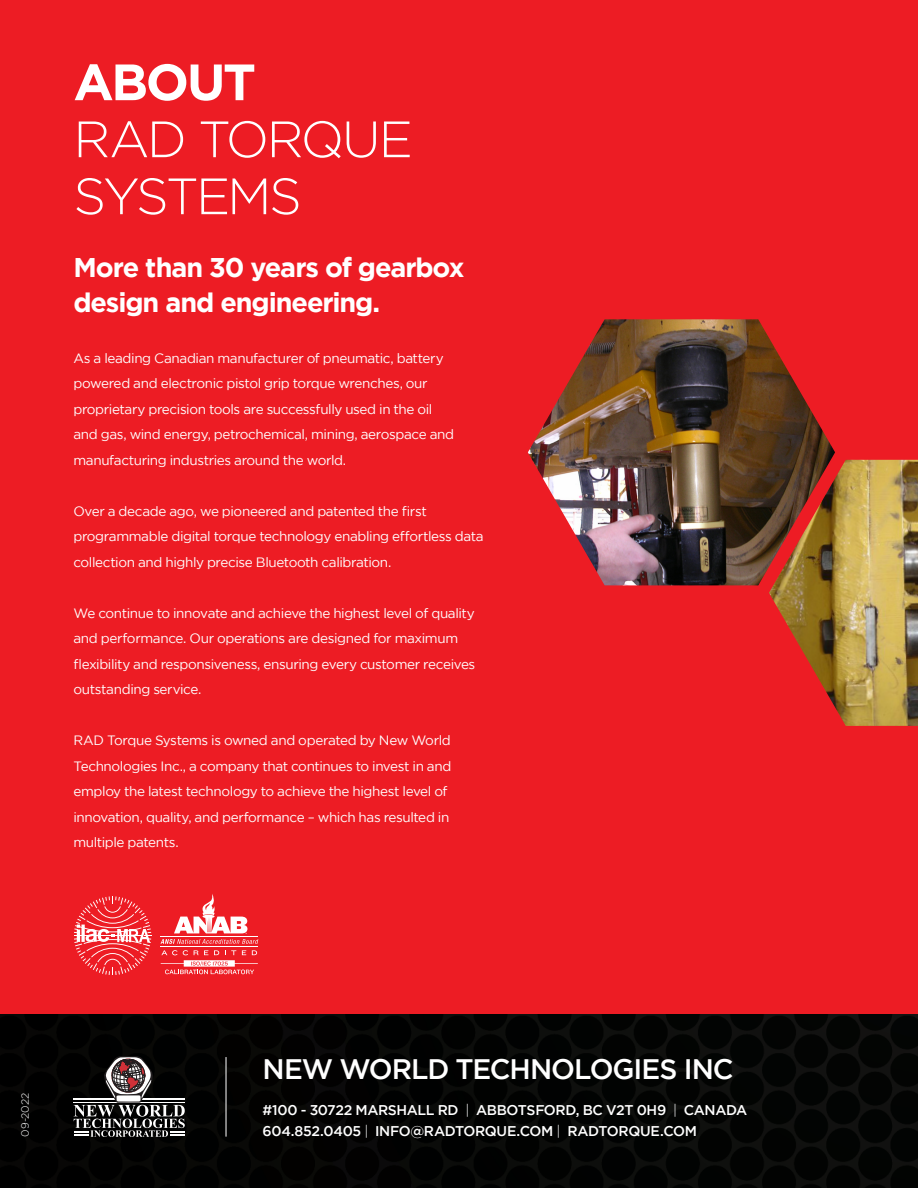
<style>
.page{position:relative;width:918px;height:1188px;background:#ed1c24}
.page>*{position:absolute;margin:0;border:0;box-sizing:border-box;transform-origin:0 0}
.t1{font:300 51px/57px "Gotham";letter-spacing:-.055em;color:#fff}
.t2{font:700 51px "Gotham";letter-spacing:-.05em;color:#fff}
.t3{font:500 28.2px "Gotham";letter-spacing:-.035em;color:#fff}
.t4{font:700 27px/34.5px "Gotham";letter-spacing:-.04em;color:#fff}
.t5{font:500 14.1px "Gotham";letter-spacing:-.03em;color:#fff}
.t6{font:13.5px/25.5px "Gotham";letter-spacing:-.03em;color:#fff}
.t7{font:300 10.5px "Gotham";letter-spacing:-.01em;color:#fff}
.s1{font-weight:300}
</style>
<div class="page">
<img style="left:0;top:1014px;width:918px;height:174px">
<img style="left:769px;top:460px;width:149px;height:266px">
<img style="left:528px;top:319px;width:307px;height:266px">
<hr style="left:226px;top:1057px;width:1px;height:80px;background:#fff">
<svg style="left:74px;top:1056px;width:111px;height:81px;background:#454242"></svg>
<svg style="left:161px;top:894px;width:97px;height:50px"></svg>
<hr style="left:161px;top:936px;width:97px;height:1px;background:#fff">
<hr style="left:161px;top:946px;width:97px;height:1px;background:#fff">
<svg style="left:161px;top:950px;width:97px;height:24px"></svg>
<svg style="left:74px;top:896px;width:77px;height:79px"></svg>
<p class="t2" style="left:73px;top:48px;width:184px">ABOUT</p>
<p class="t1" style="left:73px;top:109px;width:341px">RAD TORQUE<br>SYSTEMS</p>
<p class="t4" style="left:73px;top:250px;width:393px">More than 30 years of gearbox design and engineering.</p>
<p class="t6" style="left:73px;top:345px;width:382px">As a leading Canadian manufacturer of pneumatic, battery powered and electronic pistol grip torque wrenches, our proprietary precision tools are successfully used in the oil and gas, wind energy, petrochemical, mining, aerospace and manufacturing industries around the world.</p>
<p class="t6" style="left:73px;top:498px;width:412px">Over a decade ago, we pioneered and patented the first programmable digital torque technology enabling effortless data collection and highly precise Bluetooth calibration.</p>
<p class="t6" style="left:73px;top:600px;width:403px">We continue to innovate and achieve the highest level of quality and performance. Our operations are designed for maximum flexibility and responsiveness, ensuring every customer receives outstanding service.</p>
<p class="t6" style="left:73px;top:727px;width:380px">RAD Torque Systems is owned and operated by New World Technologies Inc., a company that continues to invest in and employ the latest technology to achieve the highest level of innovation, quality, and performance – which has resulted in multiple patents.</p>
<p class="t7" style="left:19px;top:1137px;width:45px;rotate:-90deg">09-2022</p>
<p class="t3" style="left:263px;top:1050px;width:473px">NEW WORLD TECHNOLOGIES INC</p>
<p class="t5" style="left:263px;top:1101px;width:486px">#100 - 30722 MARSHALL RD <span class="s1">|</span> ABBOTSFORD, BC V2T 0H9 <span class="s1">|</span> CANADA</p>
<p class="t5" style="left:263px;top:1122px;width:436px">604.852.0405 <span class="s1">|</span> INFO@RADTORQUE.COM <span class="s1">|</span> RADTORQUE.COM</p>
</div>
